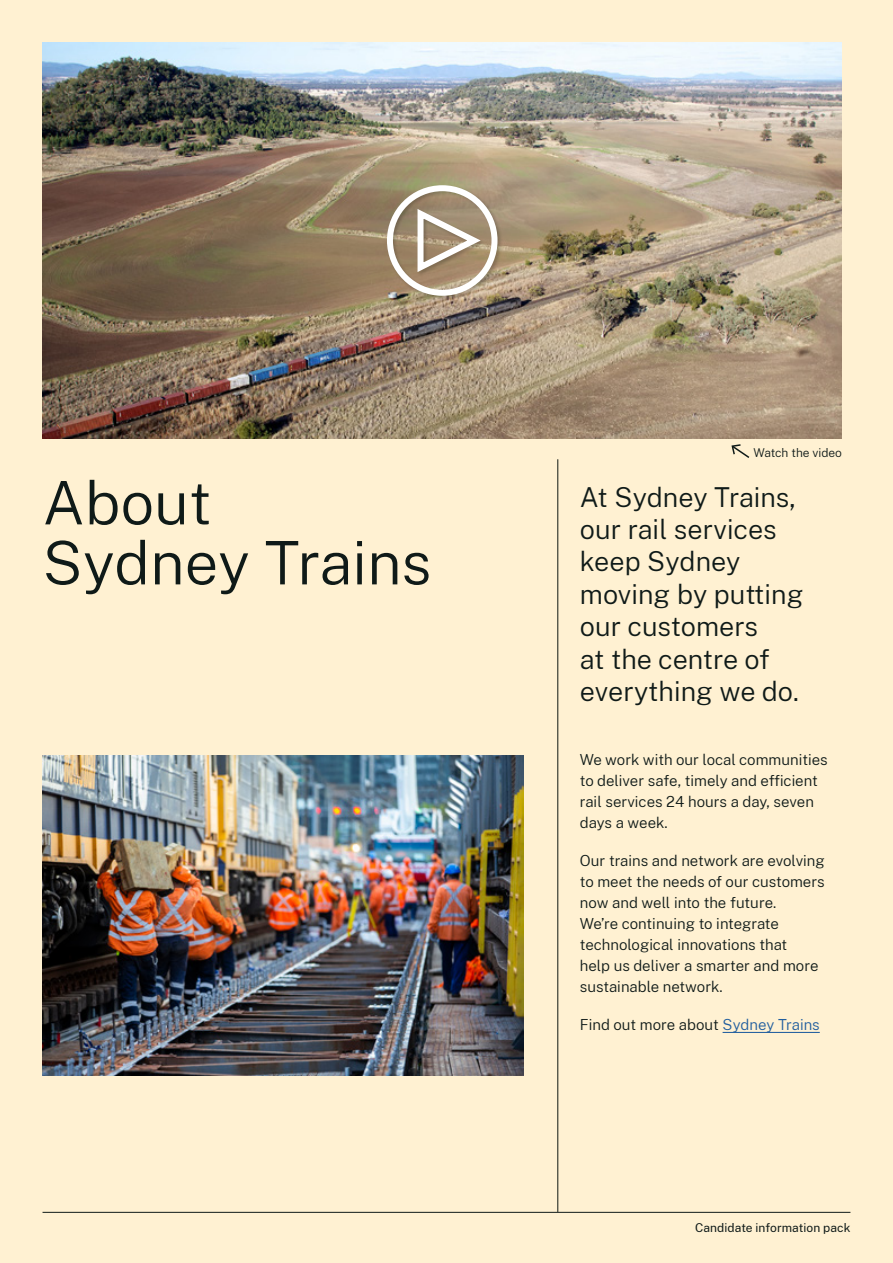
<style>
.page{position:relative;width:893px;height:1263px;background:#fff1d2}
.page>*{position:absolute;margin:0;border:0;box-sizing:border-box;transform-origin:0 0}
.Heading_1__H1{font:300 60px/60px "Public Sans NSW";color:#0f1a18}
.Intro_Copy{font:300 27px/32.4px "Public Sans NSW";color:#0f1a18}
.Body{font:300 15px/21px "Public Sans NSW";color:#0f1a18}
.t1{font:12px "Public Sans NSW";letter-spacing:.005em;color:#0f1a18}
.t2{font:300 12px "Public Sans NSW";color:#0f1a18}
.s1{color:#215e9e}
</style>
<div class="page">
<hr style="left:557px;top:459px;width:1px;height:753px;background:#0f1a18">
<img style="left:43px;top:755px;width:480px;height:321px">
<img style="left:43px;top:43px;width:799px;height:395px">
<div style="left:387px;top:185px;width:115px;height:116px;background:#000;opacity:.2"></div>
<div style="left:387px;top:185px;width:110px;height:111px;border:6px solid #fff;border-radius:50%"></div>
<svg style="left:414px;top:204px;width:68px;height:73px;background:#b3a28c"></svg>
<svg style="left:731px;top:444px;width:19px;height:14px"></svg>
<hr style="left:723px;top:1032px;width:97px;height:1px;background:#215e9e">
<hr style="left:43px;top:1212px;width:807px;height:1px;background:#0f1a18">
<h1 class="Heading_1__H1" style="left:43px;top:469px;width:390px">About<br>Sydney Trains</h1>
<p class="t2" style="left:754px;top:444px;width:90px">Watch the video</p>
<p class="Intro_Copy" style="left:580px;top:479px;width:225px">At Sydney Trains, our rail services keep Sydney moving by putting our customers<br>at the centre of everything we do.</p>
<p class="Body" style="left:580px;top:748px;width:249px">We work with our local communities to deliver safe, timely and efficient rail services 24 hours a day, seven days a week.</p>
<p class="Body" style="left:580px;top:849px;width:246px">Our trains and network are evolving to meet the needs of our customers now and well into the future.<br>We’re continuing to integrate technological innovations that<br>help us deliver a smarter and more sustainable network.</p>
<p class="Body" style="left:580px;top:1013px;width:241px">Find out more about <span class="s1">Sydney Trains</span></p>
<p class="t1" style="left:695px;top:1219px;width:157px">Candidate information pack</p>
</div>
